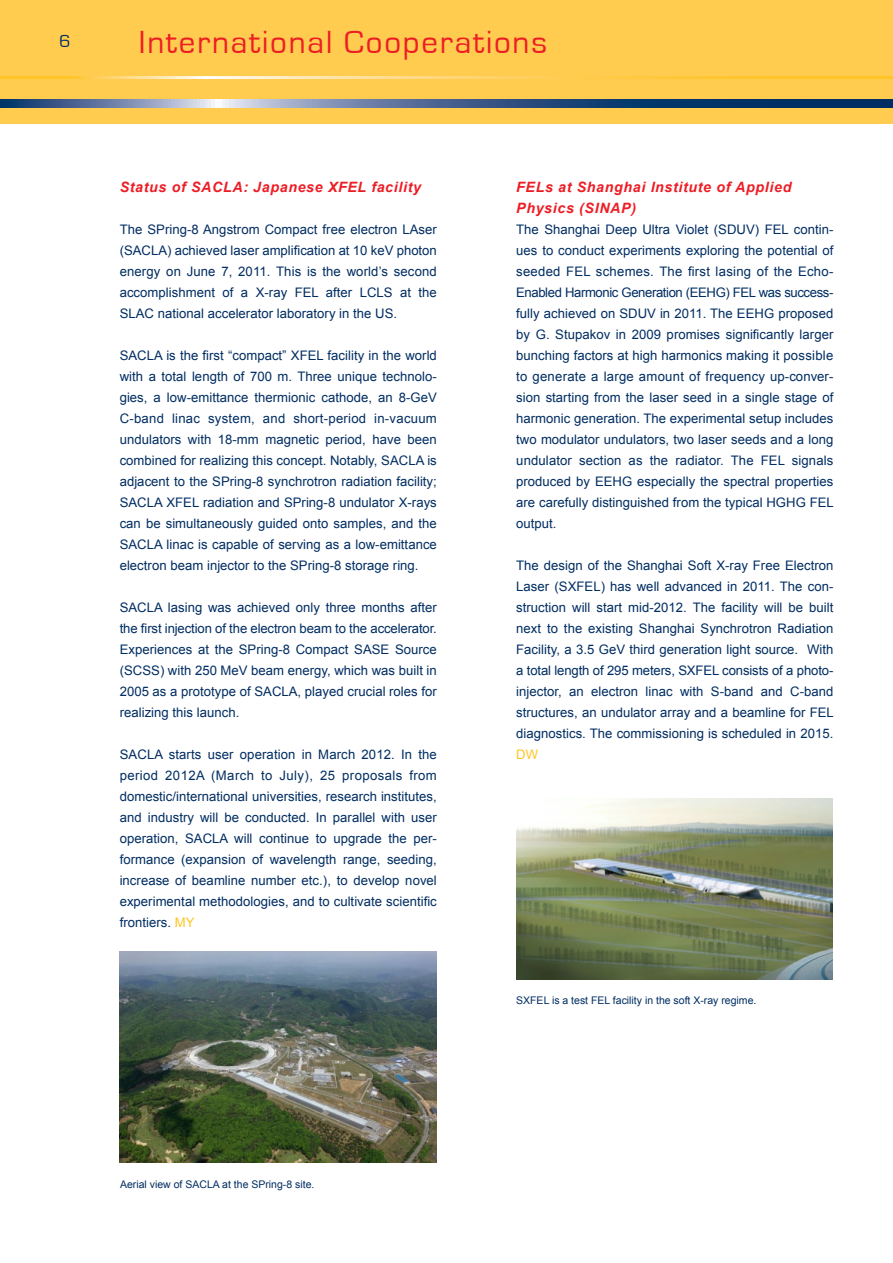
<style>
.page{position:relative;width:893px;height:1263px;background:#fff}
.page>*{position:absolute;margin:0;border:0;box-sizing:border-box;transform-origin:0 0}
.t1{font:33px "Eurostile";letter-spacing:.055em;color:#ed1d25}
.t2{font:18px "Eurostile";color:#002d62}
.t3{font:italic 700 14.25px/21px "Arial";letter-spacing:.045em;color:#ed1d25}
.t4{font:13.2px/21px "Arial";letter-spacing:.005em;color:#002d62;text-align:justify}
.t5{font:13.2px "Arial";color:#ffc425}
.t6{font:10.5px "Arial";color:#002d62}
.s1{color:#ffc425}
</style>
<div class="page">
<img style="left:120px;top:951px;width:317px;height:211px">
<img style="left:516px;top:799px;width:317px;height:181px">
<div style="left:0;top:0;width:893px;height:123px;background:#ffcc4f"></div>
<hr style="left:0;top:76px;width:893px;height:3px;background:#fff">
<svg style="left:0;top:100px;width:893px;height:8px;background:#476690"></svg>
<h2 class="t2" style="left:60px;top:31px;width:13px">6</h2>
<h1 class="t1" style="left:139px;top:24px;width:410px">International Cooperations</h1>
<p class="t3" style="left:120px;top:177px;width:303px">Status of SACLA: Japanese XFEL facility</p>
<p class="t4" style="left:120px;top:219px;width:319px">The SPring-8 Angstrom Compact free electron LAser (SACLA) achieved laser amplification at 10 keV photon energy on June 7, 2011. This is the world’s second accomplishment of a X-ray FEL after LCLS at the SLAC national accelerator laboratory in the US.</p>
<p class="t4" style="left:120px;top:345px;width:319px">SACLA is the first “compact” XFEL facility in the world with a total length of 700 m. Three unique technolo&shy;gies, a low-emittance thermionic cathode, an 8-GeV C-band linac system, and short-period in-vacuum undulators with 18-mm magnetic period, have been combined for realizing this concept. Notably, SACLA is adjacent to the SPring-8 synchrotron radiation facility; SACLA XFEL radiation and SPring-8 undulator X-rays can be simultaneously guided onto samples, and the SACLA linac is capable of serving as a low-emittance electron beam injector to the SPring-8 storage ring.</p>
<p class="t4" style="left:120px;top:597px;width:319px">SACLA lasing was achieved only three months after the first injection of the electron beam to the accelerator.<br>Experiences at the SPring-8 Compact SASE Source (SCSS) with 250 MeV beam energy, which was built in 2005 as a prototype of SACLA, played crucial roles for realizing this launch.</p>
<p class="t4" style="left:120px;top:744px;width:319px">SACLA starts user operation in March 2012. In the period 2012A (March to July), 25 proposals from domestic/international universities, research institutes, and industry will be conducted. In parallel with user operation, SACLA will continue to upgrade the per&shy;formance (expansion of wavelength range, seeding, increase of beamline number etc.), to develop novel experimental methodologies, and to cultivate scientific frontiers. <span class="s1">MY</span></p>
<p class="t6" style="left:120px;top:1177px;width:196px">Aerial view of SACLA at the SPring-8 site.</p>
<p class="t3" style="left:516px;top:177px;width:277px">FELs at Shanghai Institute of Applied<br>Physics (SINAP)</p>
<p class="t4" style="left:516px;top:219px;width:319px">The Shanghai Deep Ultra Violet (SDUV) FEL contin&shy;ues to conduct experiments exploring the potential of seeded FEL schemes. The first lasing of the Echo-Enabled Harmonic Generation (EEHG) FEL was success&shy;fully achieved on SDUV in 2011. The EEHG proposed by G. Stupakov in 2009 promises significantly larger bunching factors at high harmonics making it possible to generate a large amount of frequency up-conver&shy;sion starting from the laser seed in a single stage of harmonic generation. The experimental setup includes two modulator undulators, two laser seeds and a long undulator section as the radiator. The FEL signals produced by EEHG especially the spectral properties are carefully distinguished from the typical HGHG FEL output.</p>
<p class="t4" style="left:516px;top:555px;width:319px">The design of the Shanghai Soft X-ray Free Electron Laser (SXFEL) has well advanced in 2011. The con&shy;struction will start mid-2012. The facility will be built next to the existing Shanghai Synchrotron Radiation Facility, a 3.5 GeV third generation light source. With a total length of 295 meters, SXFEL consists of a photo&shy;injector, an electron linac with S-band and C-band structures, an undulator array and a beamline for FEL diagnostics. The commissioning is scheduled in 2015.</p>
<p class="t5" style="left:516px;top:746px;width:23px">DW</p>
<p class="t6" style="left:516px;top:993px;width:242px">SXFEL is a test FEL facility in the soft X-ray regime.</p>
</div>
